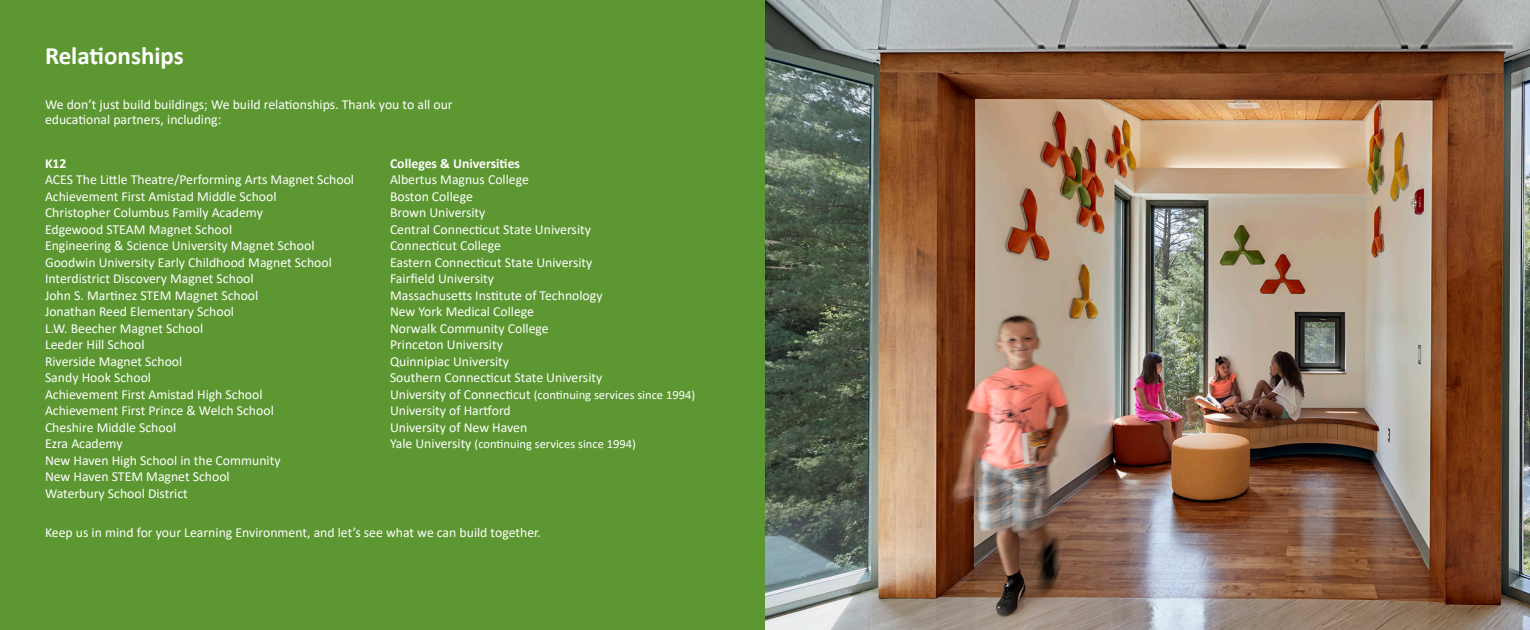
<style>
.page{position:relative;width:1530px;height:630px;background:#fff}
.page>*{position:absolute;margin:0;border:0;box-sizing:border-box;transform-origin:0 0}
.Titile_Heading_1{font:700 25px "Calibri";color:#fff}
.Body_Text_1{font:13.75px/15px "Calibri";color:#fff}
.t1{font:700 13.75px "Calibri";color:#fff}
.t2{font:12.5px "Calibri";color:#fff}
.s1{font-size:13.75px}
</style>
<div class="page">
<div style="left:0;top:0;width:765px;height:630px;background:#5c9731"></div>
<img style="left:765px;top:0;width:765px;height:630px">
<p class="Titile_Heading_1" style="left:45px;top:38px;width:140px">Relationships</p>
<p class="Body_Text_1" style="left:45px;top:96px;width:409px">We don’t just build buildings; We build relationships. Thank you to all our educational partners, including:</p>
<p class="t1" style="left:45px;top:153px;width:23px">K12</p>
<p class="Body_Text_1" style="left:45px;top:172px;width:311px">ACES The Little Theatre/Performing Arts Magnet School</p>
<p class="Body_Text_1" style="left:45px;top:188px;width:233px">Achievement First Amistad Middle School</p>
<p class="Body_Text_1" style="left:45px;top:205px;width:219px">Christopher Columbus Family Academy</p>
<p class="Body_Text_1" style="left:45px;top:221px;width:189px">Edgewood STEAM Magnet School</p>
<p class="Body_Text_1" style="left:45px;top:238px;width:271px">Engineering &amp; Science University Magnet School</p>
<p class="Body_Text_1" style="left:45px;top:254px;width:288px">Goodwin University Early Childhood Magnet School</p>
<p class="Body_Text_1" style="left:45px;top:271px;width:210px">Interdistrict Discovery Magnet School</p>
<p class="Body_Text_1" style="left:45px;top:287px;width:215px">John S. Martinez STEM Magnet School</p>
<p class="Body_Text_1" style="left:45px;top:304px;width:191px">Jonathan Reed Elementary School</p>
<p class="Body_Text_1" style="left:45px;top:320px;width:160px">L.W. Beecher Magnet School</p>
<p class="Body_Text_1" style="left:45px;top:337px;width:101px">Leeder Hill School</p>
<p class="Body_Text_1" style="left:45px;top:353px;width:139px">Riverside Magnet School</p>
<p class="Body_Text_1" style="left:45px;top:370px;width:108px">Sandy Hook School</p>
<p class="Body_Text_1" style="left:45px;top:386px;width:219px">Achievement First Amistad High School</p>
<p class="Body_Text_1" style="left:45px;top:403px;width:230px">Achievement First Prince &amp; Welch School</p>
<p class="Body_Text_1" style="left:45px;top:419px;width:133px">Cheshire Middle School</p>
<p class="Body_Text_1" style="left:45px;top:436px;width:79px">Ezra Academy</p>
<p class="Body_Text_1" style="left:45px;top:452px;width:237px">New Haven High School in the Community</p>
<p class="Body_Text_1" style="left:45px;top:469px;width:186px">New Haven STEM Magnet School</p>
<p class="Body_Text_1" style="left:45px;top:485px;width:144px">Waterbury School District</p>
<p class="t1" style="left:390px;top:153px;width:132px">Colleges &amp; Universities</p>
<p class="Body_Text_1" style="left:390px;top:172px;width:140px">Albertus Magnus College</p>
<p class="Body_Text_1" style="left:390px;top:188px;width:84px">Boston College</p>
<p class="Body_Text_1" style="left:390px;top:205px;width:97px">Brown University</p>
<p class="Body_Text_1" style="left:390px;top:221px;width:202px">Central Connecticut State University</p>
<p class="Body_Text_1" style="left:390px;top:238px;width:113px">Connecticut College</p>
<p class="Body_Text_1" style="left:390px;top:254px;width:204px">Eastern Connecticut State University</p>
<p class="Body_Text_1" style="left:390px;top:271px;width:106px">Fairfield University</p>
<p class="Body_Text_1" style="left:390px;top:287px;width:214px">Massachusetts Institute of Technology</p>
<p class="Body_Text_1" style="left:390px;top:304px;width:146px">New York Medical College</p>
<p class="Body_Text_1" style="left:390px;top:320px;width:160px">Norwalk Community College</p>
<p class="Body_Text_1" style="left:390px;top:337px;width:114px">Princeton University</p>
<p class="Body_Text_1" style="left:390px;top:353px;width:121px">Quinnipiac University</p>
<p class="Body_Text_1" style="left:390px;top:370px;width:214px">Southern Connecticut State University</p>
<p class="t2" style="left:390px;top:386px;width:307px"><span class="s1">University of Connecticut</span> (continuing services since 1994)</p>
<p class="Body_Text_1" style="left:390px;top:403px;width:122px">University of Hartford</p>
<p class="Body_Text_1" style="left:390px;top:419px;width:139px">University of New Haven</p>
<p class="t2" style="left:390px;top:435px;width:248px"><span class="s1">Yale University</span> (continuing services since 1994)</p>
<p class="Body_Text_1" style="left:45px;top:524px;width:498px">Keep us in mind for your Learning Environment, and let’s see what we can build together.</p>
</div>
